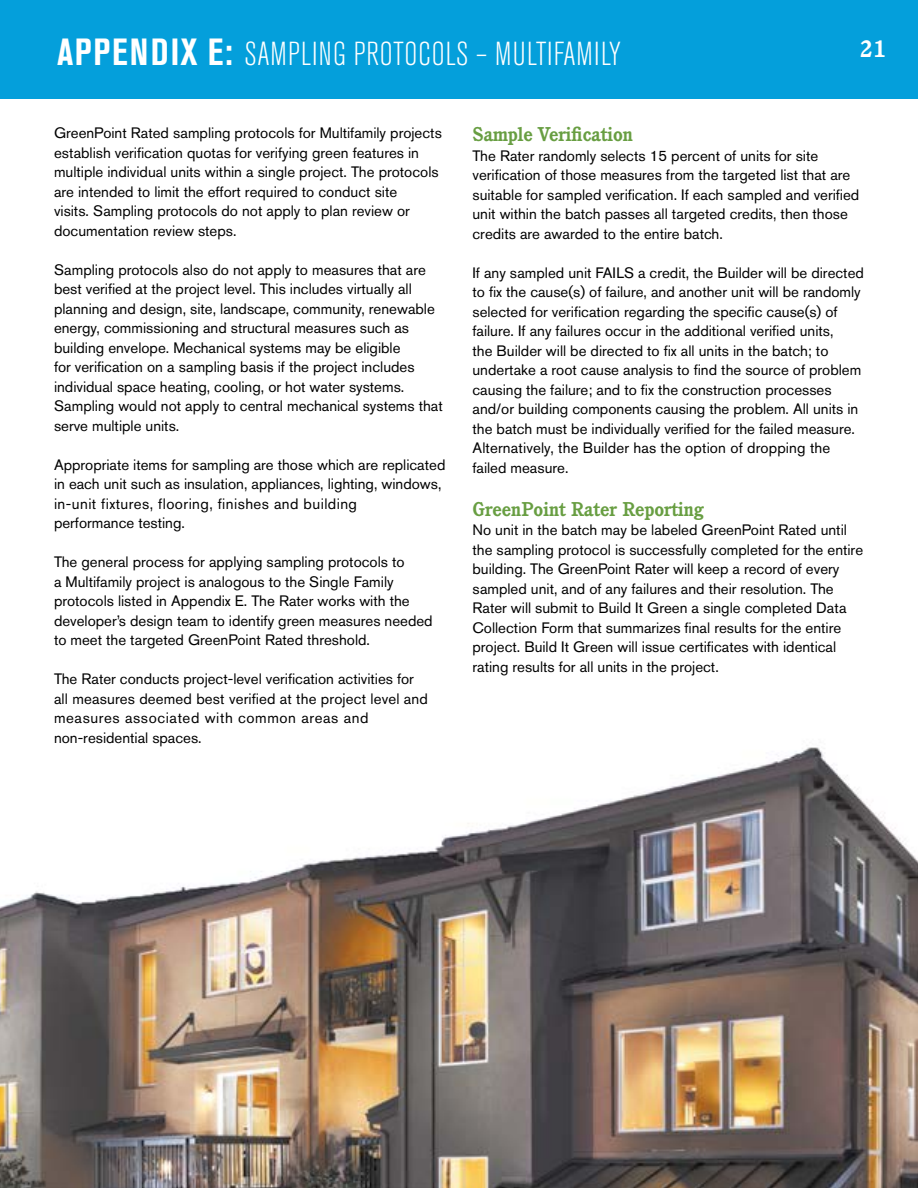
<style>
.page{position:relative;width:918px;height:1188px;background:#fff}
.page>*{position:absolute;margin:0;border:0;box-sizing:border-box;transform-origin:0 0}
.t1{font:700 43.5px "Cushing Std";color:#fff}
.t2{font:300 condensed 33px "Akzidenz Grotesk BE";letter-spacing:.02em;color:#fff}
.t3{font:700 23.25px "Cushing Std";color:#fff}
.t4{font:700 19.5px "Cushing Std";color:#689e42}
.t5{font:15px/19.5px "Akzidenz Grotesk BE";color:#000}
.s1{font-weight:700;font-size:37.5px}
</style>
<div class="page">
<img style="left:0;top:747px;width:918px;height:441px">
<div style="left:0;top:0;width:918px;height:99px;background:#049fdb"></div>
<h1 class="t1" style="left:854px;top:75px;width:53px;rotate:-90deg">21</h1>
<h2 class="t2" style="left:57px;top:36px;width:565px"><span class="s1">APPENDIX E:</span> SAMPLING PROTOCOLS – MULTIFAMILY</h2>
<h3 class="t3" style="left:860px;top:34px;width:28px">21</h3>
<p class="t5" style="left:54px;top:123px;width:389px">GreenPoint Rated sampling protocols for Multifamily projects establish verification quotas for verifying green features in multiple individual units within a single project. The protocols are intended to limit the effort required to conduct site<br>visits. Sampling protocols do not apply to plan review or documentation review steps.</p>
<p class="t5" style="left:54px;top:260px;width:390px">Sampling protocols also do not apply to measures that are best verified at the project level. This includes virtually all planning and design, site, landscape, community, renewable energy, commissioning and structural measures such as building envelope. Mechanical systems may be eligible<br>for verification on a sampling basis if the project includes individual space heating, cooling, or hot water systems.<br>Sampling would not apply to central mechanical systems that serve multiple units.</p>
<p class="t5" style="left:54px;top:455px;width:393px">Appropriate items for sampling are those which are replicated in each unit such as insulation, appliances, lighting, windows, in-unit fixtures, flooring, finishes and building<br>performance testing.</p>
<p class="t5" style="left:54px;top:552px;width:380px">The general process for applying sampling protocols to<br>a Multifamily project is analogous to the Single Family protocols listed in Appendix E. The Rater works with the developer’s design team to identify green measures needed to meet the targeted GreenPoint Rated threshold.</p>
<p class="t5" style="left:54px;top:669px;width:376px">The Rater conducts project-level verification activities for all measures deemed best verified at the project level and measures associated with common areas and non-residential spaces.</p>
<h3 class="t4" style="left:472px;top:123px;width:162px">Sample Verification</h3>
<p class="t5" style="left:472px;top:146px;width:388px">The Rater randomly selects 15 percent of units for site verification of those measures from the targeted list that are suitable for sampled verification. If each sampled and verified unit within the batch passes all targeted credits, then those credits are awarded to the entire batch.</p>
<p class="t5" style="left:472px;top:263px;width:393px">If any sampled unit FAILS a credit, the Builder will be directed to fix the cause(s) of failure, and another unit will be randomly selected for verification regarding the specific cause(s) of failure. If any failures occur in the additional verified units,<br>the Builder will be directed to fix all units in the batch; to undertake a root cause analysis to find the source of problem causing the failure; and to fix the construction processes and/or building components causing the problem. All units in the batch must be individually verified for the failed measure.<br>Alternatively, the Builder has the option of dropping the failed measure.</p>
<h3 class="t4" style="left:472px;top:497px;width:233px">GreenPoint Rater Reporting</h3>
<p class="t5" style="left:472px;top:520px;width:392px">No unit in the batch may be labeled GreenPoint Rated until the sampling protocol is successfully completed for the entire building. The GreenPoint Rater will keep a record of every sampled unit, and of any failures and their resolution. The Rater will submit to Build It Green a single completed Data Collection Form that summarizes final results for the entire project. Build It Green will issue certificates with identical rating results for all units in the project.</p>
</div>
